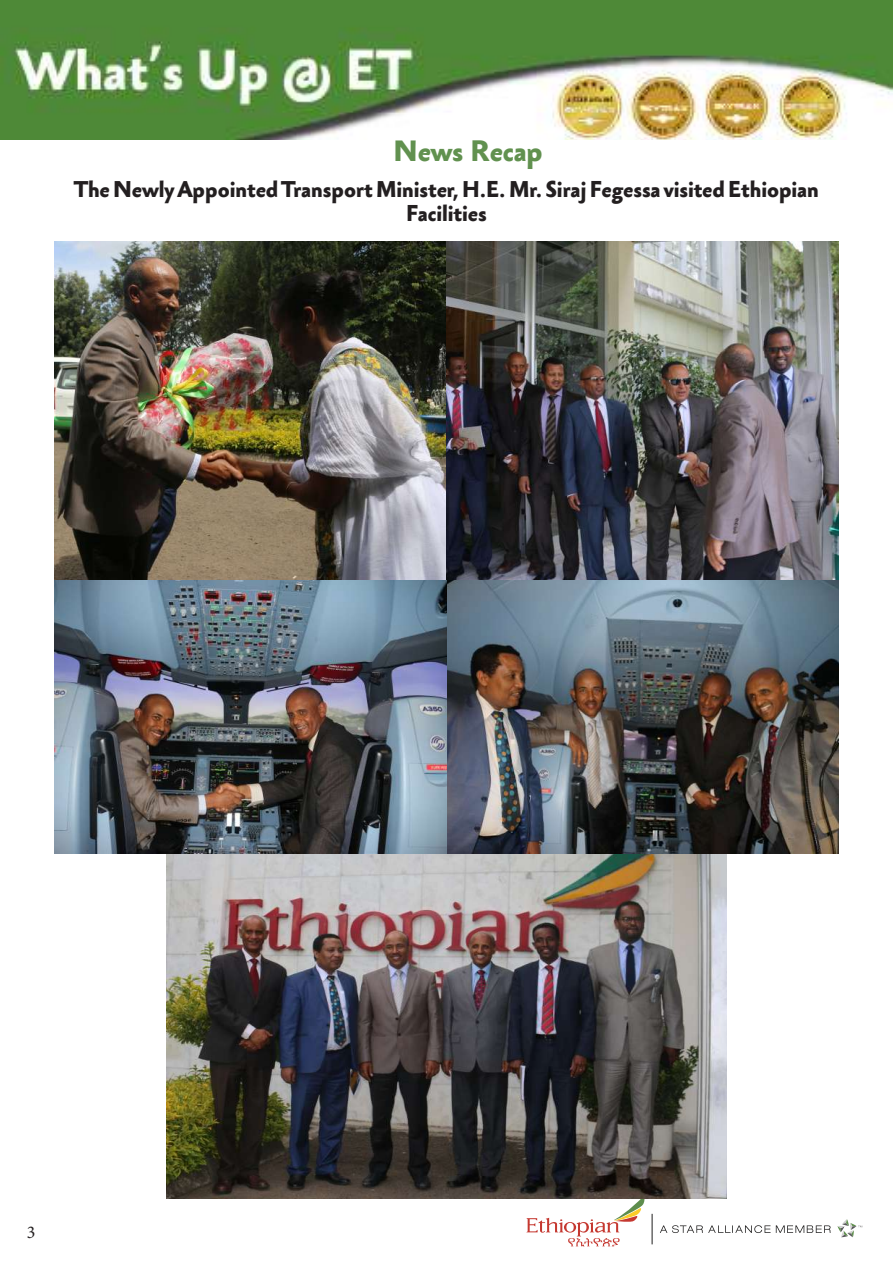
<style>
.page{position:relative;width:893px;height:1263px;background:#fff}
.page>*{position:absolute;margin:0;border:0;box-sizing:border-box;transform-origin:0 0}
.t1{font:700 27px "Sebastian Medium UCF";color:#61914f}
.t2{font:700 21px/24px "Sebastian Medium UCF";color:#231f20;text-align:center}
.t3{font:18px "Minion Pro";color:#231f20}
</style>
<div class="page">
<hr style="left:652px;top:1214px;width:1px;height:30px;background:#1f1e1e">
<svg style="left:837px;top:1219px;width:25px;height:18px"></svg>
<svg style="left:660px;top:1225px;width:171px;height:8px"></svg>
<svg style="left:526px;top:1198px;width:120px;height:48px"></svg>
<img style="left:0;top:0;width:893px;height:140px">
<img style="left:167px;top:853px;width:559px;height:345px">
<img style="left:55px;top:242px;width:784px;height:611px">
<p class="t1" style="left:393px;top:133px;width:151px">News Recap</p>
<p class="t2" style="left:74px;top:178px;width:746px">The Newly Appointed Transport Minister, H.E. Mr. Siraj Fegessa visited Ethiopian<br>Facilities</p>
<p class="t3" style="left:27px;top:1220px;width:10px">3</p>
</div>
